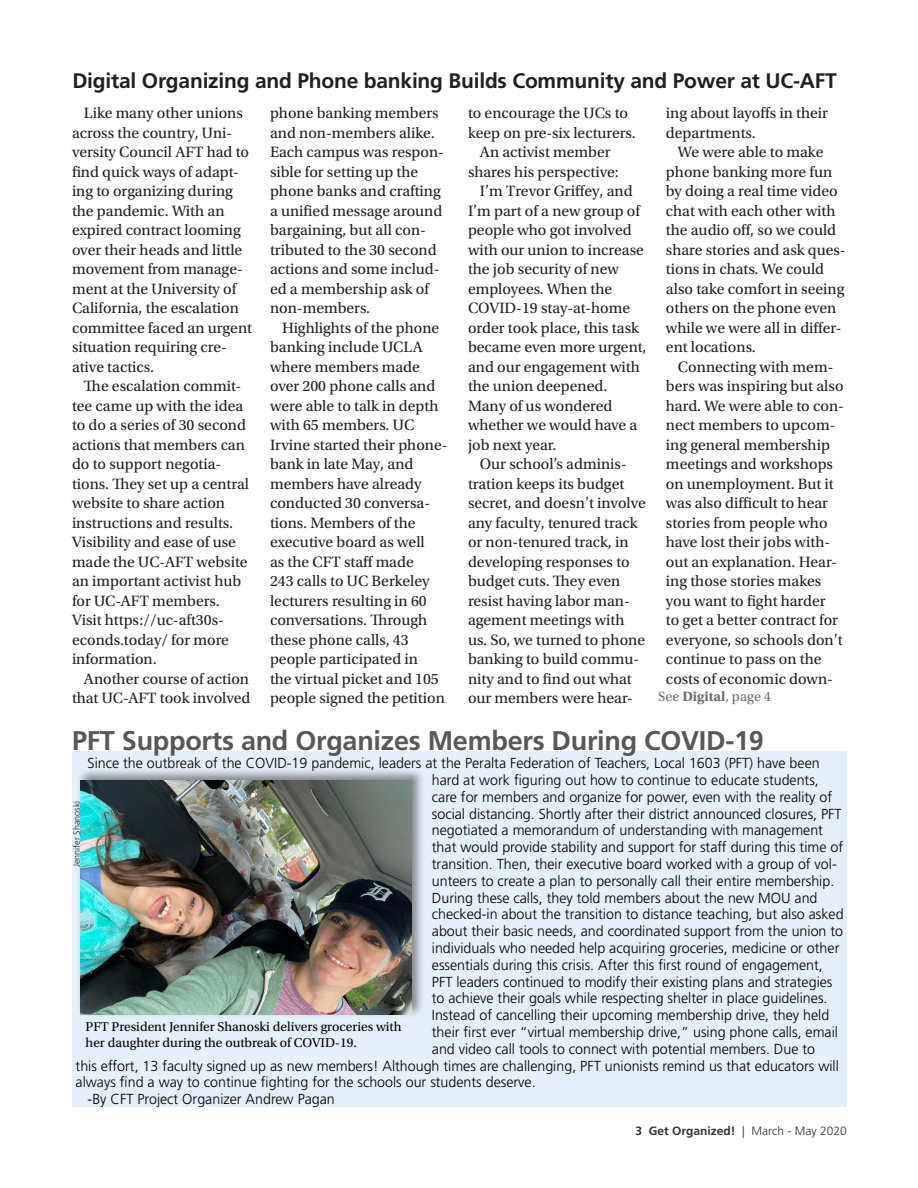
<style>
.page{position:relative;width:918px;height:1188px;background:#fff}
.page>*{position:absolute;margin:0;border:0;box-sizing:border-box;transform-origin:0 0}
.EE_headline_SMALL{font:700 27px "Frutiger LT Std";letter-spacing:-.01em;color:#57585a}
.EE_headline_SMALL-2{font:700 21px "Frutiger LT Std";letter-spacing:-.01em;color:#231f20}
.EE_text_MOST{font:15.75px/19.5px "Utopia Std";color:#231f20}
.EE_byline_ID{font:300 14.55px "Frutiger LT Std";color:#000}
.EE_byline_ID-2{font:14.25px "Utopia Std";color:#6c6d70}
.EE_caption{font:13.5px/16.5px "Utopia Std";color:#000}
.EE_text_MOST-2{font:700 12px "Frutiger LT Std";color:#333}
.EE_caption-2{font:300 9px "Frutiger LT Std";color:#231f20}
.s1{font-weight:700}
.s2{font-weight:300}
</style>
<div class="page">
<div style="left:72px;top:751px;width:774px;height:356px;background:#e5eff9"></div>
<div style="left:77px;top:767px;width:348px;height:251px;background:#231f20;opacity:.5"></div>
<img style="left:80px;top:780px;width:332px;height:235px">
<p class="EE_headline_SMALL-2" style="left:72px;top:68px;width:766px">Digital Organizing and Phone banking Builds Community and Power at UC-AFT</p>
<p class="EE_text_MOST" style="left:72px;top:104px;width:181px;text-indent:12px">Like many other unions across the country, Uni&shy;versity Council AFT had to find quick ways of adapt&shy;ing to organizing during the pandemic. With an expired contract looming over their heads and little movement from manage&shy;ment at the University of<br>California, the escalation committee faced an urgent situation requiring cre&shy;ative tactics.</p>
<p class="EE_text_MOST" style="left:72px;top:377px;width:179px;text-indent:12px">The escalation commit&shy;tee came up with the idea to do a series of 30 second actions that members can do to support negotia&shy;tions. They set up a central website to share action instructions and results.<br>Visibility and ease of use made the UC-AFT website an important activist hub for UC-AFT members.<br>Visit https://uc-aft30s&shy;econds.today/ for more information.</p>
<p class="EE_text_MOST" style="left:72px;top:669px;width:180px;text-align:right">Another course of action that UC-AFT took involved</p>
<p class="EE_text_MOST" style="left:270px;top:104px;width:176px">phone banking members and non-members alike.<br>Each campus was respon&shy;sible for setting up the phone banks and crafting a unified message around bargaining, but all con&shy;tributed to the 30 second actions and some includ&shy;ed a membership ask of non-members.</p>
<p class="EE_text_MOST" style="left:270px;top:318px;width:179px;text-indent:12px">Highlights of the phone banking include UCLA where members made over 200 phone calls and were able to talk in depth with 65 members. UC<br>Irvine started their phone&shy;bank in late May, and members have already conducted 30 conversa&shy;tions. Members of the executive board as well<br>as the CFT staff made<br>243 calls to UC Berkeley lecturers resulting in 60 conversations. Through these phone calls, 43 people participated in<br>the virtual picket and 105 people signed the petition</p>
<p class="EE_text_MOST" style="left:468px;top:104px;width:169px">to encourage the UCs to keep on pre-six lecturers.</p>
<p class="EE_text_MOST" style="left:468px;top:143px;width:152px;text-align:center">An activist member shares his perspective:</p>
<p class="EE_text_MOST" style="left:468px;top:182px;width:180px;text-indent:12px">I’m Trevor Griffey, and<br>I’m part of a new group of people who got involved with our union to increase the job security of new employees. When the<br>COVID-19 stay-at-home order took place, this task became even more urgent, and our engagement with the union deepened.<br>Many of us wondered whether we would have a job next year.</p>
<p class="EE_text_MOST" style="left:468px;top:455px;width:179px;text-indent:12px">Our school’s adminis&shy;tration keeps its budget secret, and doesn’t involve any faculty, tenured track or non-tenured track, in developing responses to budget cuts. They even resist having labor man&shy;agement meetings with us. So, we turned to phone banking to build commu&shy;nity and to find out what our members were hear-</p>
<p class="EE_text_MOST" style="left:666px;top:104px;width:164px">ing about layoffs in their departments.</p>
<p class="EE_text_MOST" style="left:666px;top:143px;width:181px;text-indent:12px">We were able to make phone banking more fun by doing a real time video chat with each other with the audio off, so we could share stories and ask ques&shy;tions in chats. We could also take comfort in seeing others on the phone even while we were all in differ&shy;ent locations.</p>
<p class="EE_text_MOST" style="left:666px;top:357px;width:180px;text-indent:12px">Connecting with mem&shy;bers was inspiring but also hard. We were able to con&shy;nect members to upcom&shy;ing general membership meetings and workshops on unemployment. But it was also difficult to hear stories from people who have lost their jobs with&shy;out an explanation. Hear&shy;ing those stories makes you want to fight harder<br>to get a better contract for everyone, so schools don’t continue to pass on the costs of economic down-</p>
<p class="EE_byline_ID-2" style="left:658px;top:688px;width:115px">See <span class="s1">Digital</span>, page 4</p>
<p class="EE_headline_SMALL" style="left:72px;top:725px;width:693px">PFT Supports and Organizes Members During COVID-19</p>
<p class="EE_byline_ID" style="left:88px;top:755px;width:734px">Since the outbreak of the COVID-19 pandemic, leaders at the Peralta Federation of Teachers, Local 1603 (PFT) have been</p>
<p class="EE_byline_ID" style="left:432px;top:772px;width:388px">hard at work figuring out how to continue to educate students,</p>
<p class="EE_byline_ID" style="left:432px;top:789px;width:402px">care for members and organize for power, even with the reality of</p>
<p class="EE_byline_ID" style="left:432px;top:805px;width:411px">social distancing. Shortly after their district announced closures, PFT</p>
<p class="EE_byline_ID" style="left:432px;top:822px;width:393px">negotiated a memorandum of understanding with management</p>
<p class="EE_byline_ID" style="left:432px;top:839px;width:413px">that would provide stability and support for staff during this time of</p>
<p class="EE_byline_ID" style="left:432px;top:856px;width:406px">transition. Then, their executive board worked with a group of vol-</p>
<p class="EE_byline_ID" style="left:432px;top:873px;width:404px">unteers to create a plan to personally call their entire membership.</p>
<p class="EE_byline_ID" style="left:432px;top:889px;width:387px">During these calls, they told members about the new MOU and</p>
<p class="EE_byline_ID" style="left:432px;top:906px;width:413px">checked-in about the transition to distance teaching, but also asked</p>
<p class="EE_byline_ID" style="left:432px;top:923px;width:413px">about their basic needs, and coordinated support from the union to</p>
<p class="EE_byline_ID" style="left:432px;top:940px;width:409px">individuals who needed help acquiring groceries, medicine or other</p>
<p class="EE_byline_ID" style="left:432px;top:957px;width:392px">essentials during this crisis. After this first round of engagement,</p>
<p class="EE_byline_ID" style="left:432px;top:973px;width:402px">PFT leaders continued to modify their existing plans and strategies</p>
<p class="EE_byline_ID" style="left:432px;top:990px;width:397px">to achieve their goals while respecting shelter in place guidelines.</p>
<p class="EE_byline_ID" style="left:432px;top:1007px;width:399px">Instead of cancelling their upcoming membership drive, they held</p>
<p class="EE_byline_ID" style="left:432px;top:1024px;width:408px">their first ever “virtual membership drive,” using phone calls, email</p>
<p class="EE_byline_ID" style="left:432px;top:1041px;width:385px">and video call tools to connect with potential members. Due to</p>
<p class="EE_byline_ID" style="left:76px;top:1057px;width:765px">this effort, 13 faculty signed up as new members! Although times are challenging, PFT unionists remind us that educators will</p>
<p class="EE_byline_ID" style="left:76px;top:1074px;width:462px">always find a way to continue fighting for the schools our students deserve.</p>
<p class="EE_byline_ID" style="left:88px;top:1091px;width:249px">-By CFT Project Organizer Andrew Pagan</p>
<p class="EE_caption-2" style="left:72px;top:867px;width:68px;rotate:-90deg">Jennifer Shanoski</p>
<p class="EE_caption" style="left:86px;top:1019px;width:318px">PFT President Jennifer Shanoski delivers groceries with her daughter during the outbreak of COVID-19.</p>
<p class="EE_text_MOST-2" style="left:636px;top:1124px;width:213px">3 Get Organized! <span class="s2">| March - May 2020</span></p>
</div>
